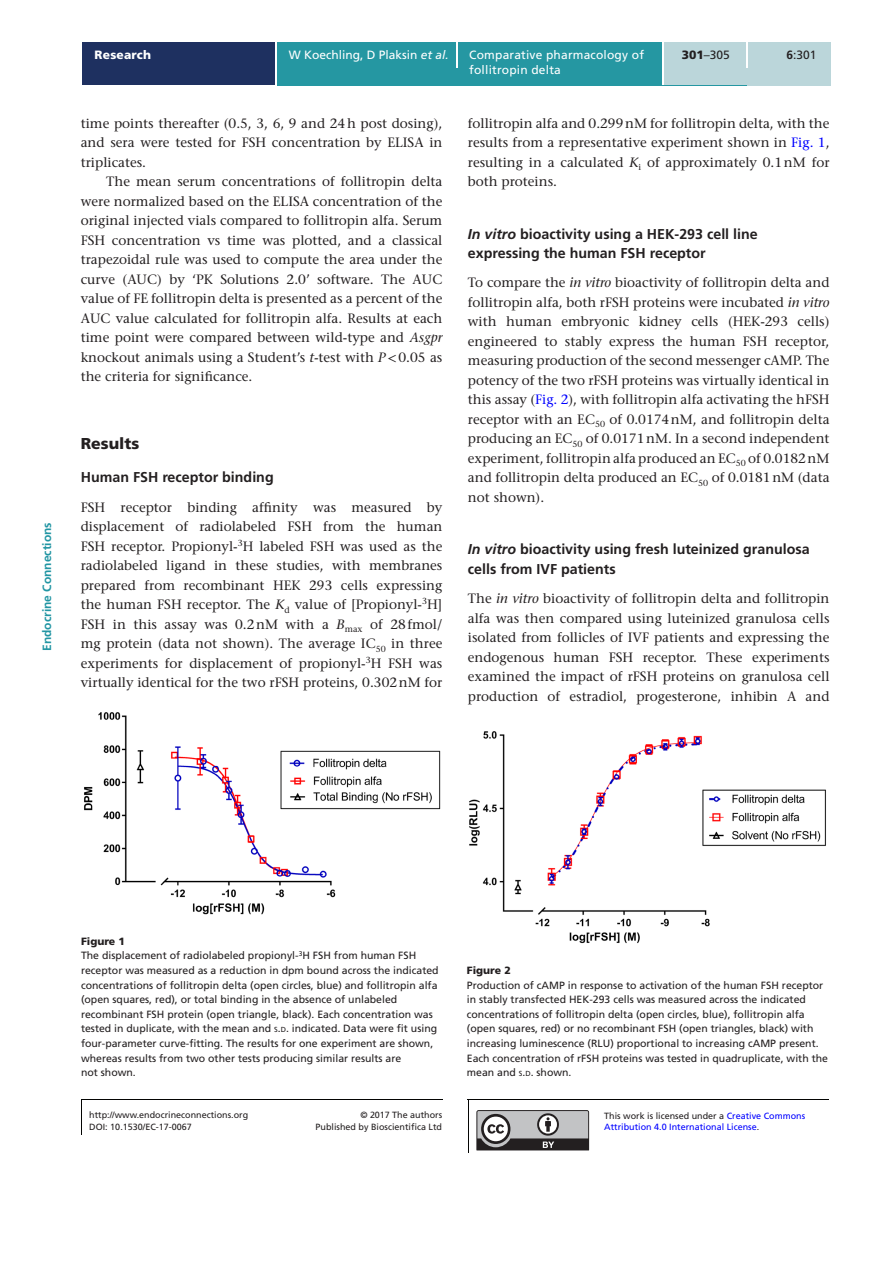
<style>
.page{position:relative;width:893px;height:1263px;background:#fff}
.page>*{position:absolute;margin:0;border:0;box-sizing:border-box;transform-origin:0 0}
.t1{font:900 15.75px "Frutiger LT Std";color:#231f20}
.H2-H1{font:700 14.25px/19.5px "Frutiger LT Std";color:#231f20}
.TXT{font:500 13.5px/19.5px "Stone Serif Std";color:#231f20;text-align:justify}
.TXI{font:500 13.5px/19.5px "Stone Serif Std";color:#231f20;text-align:justify}
.t2{font:12px/14.7px "Frutiger LT Std";letter-spacing:.015em;color:#fff}
.t3{font:700 12px "Frutiger LT Std";color:#2195a3}
.t4{font:12px "Frutiger LT Std";color:#231f20}
.t5{font:900 12px "Frutiger LT Std";letter-spacing:.015em;color:#fff}
.FC{font:10.5px/14.7px "Frutiger LT Std";color:#231f20}
.FC-2{font:900 10.5px "Frutiger LT Std";color:#231f20}
.t6{font:9px/12px "Frutiger LT Std";color:#231f20;text-align:right}
.t7{font:9px "Frutiger LT Std";color:#00f}
.s1{font-style:italic}
.s2{font-weight:900}
.s3{font-weight:700}
.s4{font-family:"STIX General";font-weight:400}
.s5{color:#00f}
.s6{font-size:7.35px}
.s7{font-style:inherit}
.s8{color:#231f20}
</style>
<div class="page">
<hr style="left:81px;top:1099px;width:1px;height:36px;background:#040503">
<hr style="left:468px;top:1099px;width:1px;height:54px;background:#040503">
<hr style="left:81px;top:1099px;width:361px;height:1px;background:#040503">
<hr style="left:468px;top:1099px;width:361px;height:1px;background:#040503">
<svg style="left:476px;top:1110px;width:113px;height:40px"></svg>
<div style="left:82px;top:43px;width:194px;height:42px;background:#1e3060"></div>
<div style="left:277px;top:51px;width:554px;height:34px;background:#2597a2"></div>
<div style="left:277px;top:43px;width:179px;height:8px;background:#2597a2"></div>
<hr style="left:456px;top:43px;width:2px;height:25px;background:#fff">
<div style="left:458px;top:43px;width:205px;height:42px;background:#2597a2"></div>
<hr style="left:663px;top:43px;width:1px;height:42px;background:#fff">
<div style="left:664px;top:43px;width:83px;height:42px;background:#bbd6da"></div>
<div style="left:747px;top:68px;width:84px;height:17px;background:#bbd6da"></div>
<svg style="left:747px;top:51px;width:1px;height:17px"></svg>
<div style="left:748px;top:43px;width:83px;height:25px;background:#bbd6da"></div>
<img style="left:84px;top:712px;width:356px;height:202px">
<img style="left:469px;top:731px;width:357px;height:212px">
<p class="t3" style="left:40px;top:651px;width:130px;rotate:-90deg">Endocrine Connections</p>
<p class="t5" style="left:95px;top:48px;width:58px">Research</p>
<p class="t2" style="left:289px;top:48px;width:162px">W Koechling, D Plaksin <span class="s1">et al.</span></p>
<p class="t2" style="left:469px;top:48px;width:176px">Comparative pharmacology of follitropin delta</p>
<p class="t4" style="left:682px;top:48px;width:50px"><span class="s2">301</span>–305</p>
<p class="t4" style="left:786px;top:48px;width:32px"><span class="s3">6</span>:301</p>
<p class="TXT" style="left:81px;top:113px;width:363px">time points thereafter (0.5, 3, 6, 9 and 24h post dosing), and sera were tested for FSH concentration by ELISA in triplicates.</p>
<p class="TXI" style="left:81px;top:172px;width:363px;text-indent:26px">The mean serum concentrations of follitropin delta were normalized based on the ELISA concentration of the original injected vials compared to follitropin alfa. Serum FSH concentration vs time was plotted, and a classical trapezoidal rule was used to compute the area under the curve (AUC) by ‘PK Solutions 2.0’ software. The AUC value of FE follitropin delta is presented as a percent of the AUC value calculated for follitropin alfa. Results at each time point were compared between wild-type and <span class="s1">Asgpr </span>knockout animals using a Student’s <span class="s1">t-</span>test with <span class="s1">P</span><span class="s4">&lt;</span>0.05 as the criteria for significance.</p>
<h1 class="t1" style="left:81px;top:434px;width:60px">Results</h1>
<p class="H2-H1" style="left:81px;top:468px;width:194px">Human FSH receptor binding</p>
<p class="TXT" style="left:81px;top:497px;width:363px">FSH receptor binding affinity was measured by displacement of radiolabeled FSH from the human FSH receptor. Propionyl-<sup>3</sup>H labeled FSH was used as the radiolabeled ligand in these studies, with membranes prepared from recombinant HEK 293 cells expressing the human FSH receptor. The <span class="s1">K</span><sub>d</sub> value of [Propionyl-<sup>3</sup>H] FSH in this assay was 0.2nM with a <span class="s1">B</span><sub>max</sub> of 28fmol/ mg protein (data not shown). The average IC<sub>50</sub> in three experiments for displacement of propionyl-<sup>3</sup>H FSH was virtually identical for the two rFSH proteins, 0.302nM for</p>
<p class="TXT" style="left:468px;top:113px;width:363px">follitropin alfa and 0.299nM for follitropin delta, with the results from a representative experiment shown in <span class="s5">Fig. 1</span>, resulting in a calculated <span class="s1">K</span><sub>i</sub> of approximately 0.1nM for both proteins.</p>
<h2 class="H2-H1" style="left:468px;top:224px;width:291px"><span class="s1">In vitro</span> bioactivity using a HEK-293 cell line expressing the human FSH receptor</h2>
<p class="TXT" style="left:468px;top:273px;width:363px">To compare the <span class="s1">in vitro</span> bioactivity of follitropin delta and follitropin alfa, both rFSH proteins were incubated <span class="s1">in vitro </span>with human embryonic kidney cells (HEK-293 cells) engineered to stably express the human FSH receptor, measuring production of the second messenger cAMP. The potency of the two rFSH proteins was virtually identical in this assay (<span class="s5">Fig. 2</span>), with follitropin alfa activating the hFSH receptor with an EC<sub>50</sub> of 0.0174nM, and follitropin delta producing an EC<sub>50</sub> of 0.0171nM. In a second independent experiment, follitropin alfa produced an EC<sub>50</sub> of 0.0182nM and follitropin delta produced an EC<sub>50</sub> of 0.0181nM (data not shown).</p>
<h2 class="H2-H1" style="left:468px;top:540px;width:343px"><span class="s1">In vitro</span> bioactivity using fresh luteinized granulosa cells from IVF patients</h2>
<p class="TXT" style="left:468px;top:589px;width:363px">The <span class="s1">in vitro</span> bioactivity of follitropin delta and follitropin alfa was then compared using luteinized granulosa cells isolated from follicles of IVF patients and expressing the endogenous human FSH receptor. These experiments examined the impact of rFSH proteins on granulosa cell production of estradiol, progesterone, inhibin A and</p>
<p class="FC-2" style="left:81px;top:935px;width:45px">Figure 1</p>
<p class="FC" style="left:81px;top:948px;width:359px">The displacement of radiolabeled propionyl-<sup>3</sup>H FSH from human FSH receptor was measured as a reduction in dpm bound across the indicated concentrations of follitropin delta (open circles, blue) and follitropin alfa (open squares, red), or total binding in the absence of unlabeled recombinant FSH protein (open triangle, black). Each concentration was tested in duplicate, with the mean and <span class="s6">s</span><span class="s7">.</span><span class="s6">d</span><span class="s7">.</span> indicated. Data were fit using four-parameter curve-fitting. The results for one experiment are shown, whereas results from two other tests producing similar results are<br>not shown.</p>
<p class="FC-2" style="left:467px;top:964px;width:45px">Figure 2</p>
<p class="FC" style="left:467px;top:978px;width:363px">Production of cAMP in response to activation of the human FSH receptor in stably transfected HEK-293 cells was measured across the indicated concentrations of follitropin delta (open circles, blue), follitropin alfa (open squares, red) or no recombinant FSH (open triangles, black) with increasing luminescence (RLU) proportional to increasing cAMP present.<br>Each concentration of rFSH proteins was tested in quadruplicate, with the mean and <span class="s6">s</span><span class="s7">.</span><span class="s6">d</span><span class="s7">.</span> shown.</p>
<p class="t6" style="left:89px;top:1109px;width:161px">http://www.endocrineconnections.org</p>
<p class="t6" style="left:316px;top:1109px;width:128px">© 2017 The authors<br>Published by Bioscientifica Ltd</p>
<p class="t6" style="left:604px;top:1109px;width:203px">This work is licensed under a <span class="s5">Creative Commons</span></p>
<p class="t6" style="left:89px;top:1121px;width:104px">DOI: 10.1530/EC-17-0067</p>
<p class="t7" style="left:604px;top:1121px;width:157px">Attribution 4.0 International License<span class="s8">.</span></p>
</div>
